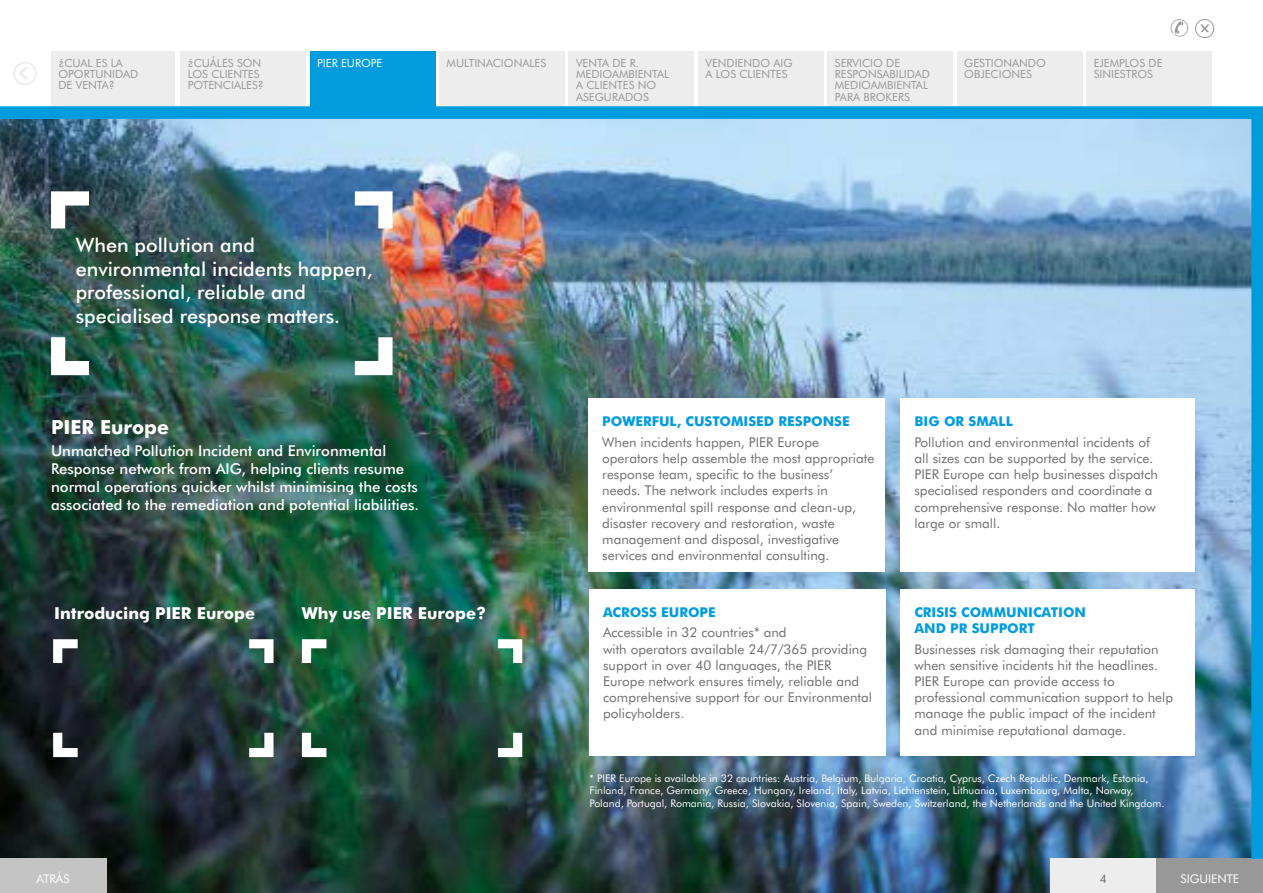
<style>
.page{position:relative;width:1263px;height:893px;background:#fff}
.page>*{position:absolute;margin:0;border:0;box-sizing:border-box;transform-origin:0 0}
.t1{font:500 19.8px/23.7px "AIG Futura";color:#fff}
.t2{font:700 19.5px "AIG Futura";color:#fff}
.t3{font:700 16.5px "AIG Futura";color:#fff}
.t4{font:500 15px/18px "AIG Futura";color:#fff}
.t5{font:13.5px/16.2px "AIG Futura";color:#706f6f}
.t6{font:700 13.5px/16.2px "AIG Futura";color:#009cde}
.t7{font:12px "AIG Futura";color:#fff}
.t8{font:12px "AIG Futura";color:#706f6f}
.t9{font:11.25px/11.2px "AIG Futura";color:#999898}
.t10{font:11.25px "AIG Futura";color:#fff}
.t11{font:10.5px/12.6px "AIG Futura";color:#fff}
</style>
<div class="page">
<svg style="left:1171px;top:19px;width:17px;height:18px"></svg>
<div style="left:1195px;top:19px;width:19px;height:19px;border:1px solid #999898;border-radius:50%"></div>
<svg style="left:1200px;top:25px;width:9px;height:7px"></svg>
<svg style="left:19px;top:67px;width:9px;height:13px"></svg>
<div style="left:13px;top:62px;width:24px;height:23px;border:2px solid #ededed;border-radius:50%"></div>
<img style="left:106px;top:859px;width:944px;height:34px">
<div style="left:51px;top:51px;width:123px;height:55px;background:#ededed"></div>
<div style="left:957px;top:51px;width:125px;height:55px;background:#ededed"></div>
<div style="left:1086px;top:51px;width:126px;height:55px;background:#ededed"></div>
<div style="left:439px;top:51px;width:126px;height:55px;background:#ededed"></div>
<div style="left:698px;top:51px;width:126px;height:55px;background:#ededed"></div>
<div style="left:569px;top:51px;width:125px;height:55px;background:#ededed"></div>
<div style="left:827px;top:51px;width:126px;height:55px;background:#ededed"></div>
<div style="left:180px;top:51px;width:126px;height:55px;background:#ededed"></div>
<div style="left:310px;top:51px;width:125px;height:55px;background:#009cde"></div>
<div style="left:1050px;top:859px;width:213px;height:34px;background:#ededed"></div>
<div style="left:0;top:859px;width:106px;height:34px;background:#c4c4c4"></div>
<div style="left:1157px;top:859px;width:106px;height:34px;background:#999898"></div>
<img style="left:0;top:106px;width:1263px;height:753px">
<p class="t9" style="left:188px;top:57px;width:77px">¿CUÁLES SON<br>LOS CLIENTES<br>POTENCIALES?</p>
<p class="t9" style="left:705px;top:57px;width:89px">VENDIENDO AIG<br>A LOS CLIENTES</p>
<p class="t9" style="left:1094px;top:57px;width:70px">EJEMPLOS DE<br>SINIESTROS</p>
<p class="t9" style="left:58px;top:57px;width:66px">¿CUAL ES LA</p>
<p class="t10" style="left:317px;top:56px;width:67px">PIER EUROPE</p>
<p class="t9" style="left:58px;top:69px;width:81px">OPORTUNIDAD<br>DE VENTA?</p>
<p class="t9" style="left:447px;top:57px;width:101px">MULTINACIONALES</p>
<p class="t9" style="left:964px;top:57px;width:83px">GESTIONANDO<br>OBJECIONES</p>
<p class="t9" style="left:835px;top:57px;width:97px">SERVICIO DE<br>RESPONSABILIDAD<br>MEDIOAMBIENTAL<br>PARA BROKERS</p>
<p class="t9" style="left:576px;top:57px;width:95px">VENTA DE R.<br>MEDIOAMBIENTAL<br>A CLIENTES NO<br>ASEGURADOS</p>
<h1 class="t1" style="left:76px;top:233px;width:298px">When pollution and environmental incidents happen, professional, reliable and specialised response matters.</h1>
<h2 class="t2" style="left:51px;top:415px;width:120px">PIER Europe</h2>
<p class="t4" style="left:51px;top:441px;width:370px">Unmatched Pollution Incident and Environmental Response network from AIG, helping clients resume normal operations quicker whilst minimising the costs associated to the remediation and potential liabilities.</p>
<p class="t3" style="left:54px;top:603px;width:202px">Introducing PIER Europe</p>
<p class="t3" style="left:302px;top:603px;width:186px">Why use PIER Europe?</p>
<p class="t6" style="left:602px;top:413px;width:249px">POWERFUL, CUSTOMISED RESPONSE</p>
<p class="t5" style="left:602px;top:434px;width:273px">When incidents happen, PIER Europe operators help assemble the most appropriate response team, specific to the business’ needs. The network includes experts in environmental spill response and clean-up, disaster recovery and restoration, waste management and disposal, investigative services and environmental consulting.</p>
<p class="t6" style="left:603px;top:604px;width:114px">ACROSS EUROPE</p>
<p class="t5" style="left:603px;top:624px;width:270px">Accessible in 32 countries* and<br>with operators available 24/7/365 providing support in over 40 languages, the PIER Europe network ensures timely, reliable and comprehensive support for our Environmental policyholders.</p>
<p class="t6" style="left:914px;top:413px;width:100px">BIG OR SMALL</p>
<p class="t5" style="left:914px;top:434px;width:245px">Pollution and environmental incidents of all sizes can be supported by the service.<br>PIER Europe can help businesses dispatch specialised responders and coordinate a comprehensive response. No matter how large or small.</p>
<p class="t6" style="left:914px;top:604px;width:173px">CRISIS COMMUNICATION<br>AND PR SUPPORT</p>
<p class="t5" style="left:914px;top:641px;width:260px">Businesses risk damaging their reputation when sensitive incidents hit the headlines.<br>PIER Europe can provide access to professional communication support to help manage the public impact of the incident and minimise reputational damage.</p>
<p class="t11" style="left:590px;top:772px;width:576px">* PIER Europe is available in 32 countries: Austria, Belgium, Bulgaria, Croatia, Cyprus, Czech Republic, Denmark, Estonia,<br>Finland, France, Germany, Greece, Hungary, Ireland, Italy, Latvia, Lichtenstein, Lithuania, Luxembourg, Malta, Norway,<br>Poland, Portugal, Romania, Russia, Slovakia, Slovenia, Spain, Sweden, Switzerland, the Netherlands and the United Kingdom.</p>
<p class="t7" style="left:37px;top:871px;width:34px">ATRÁS</p>
<p class="t8" style="left:1100px;top:871px;width:9px">4</p>
<p class="t7" style="left:1180px;top:871px;width:60px">SIGUIENTE</p>
</div>
